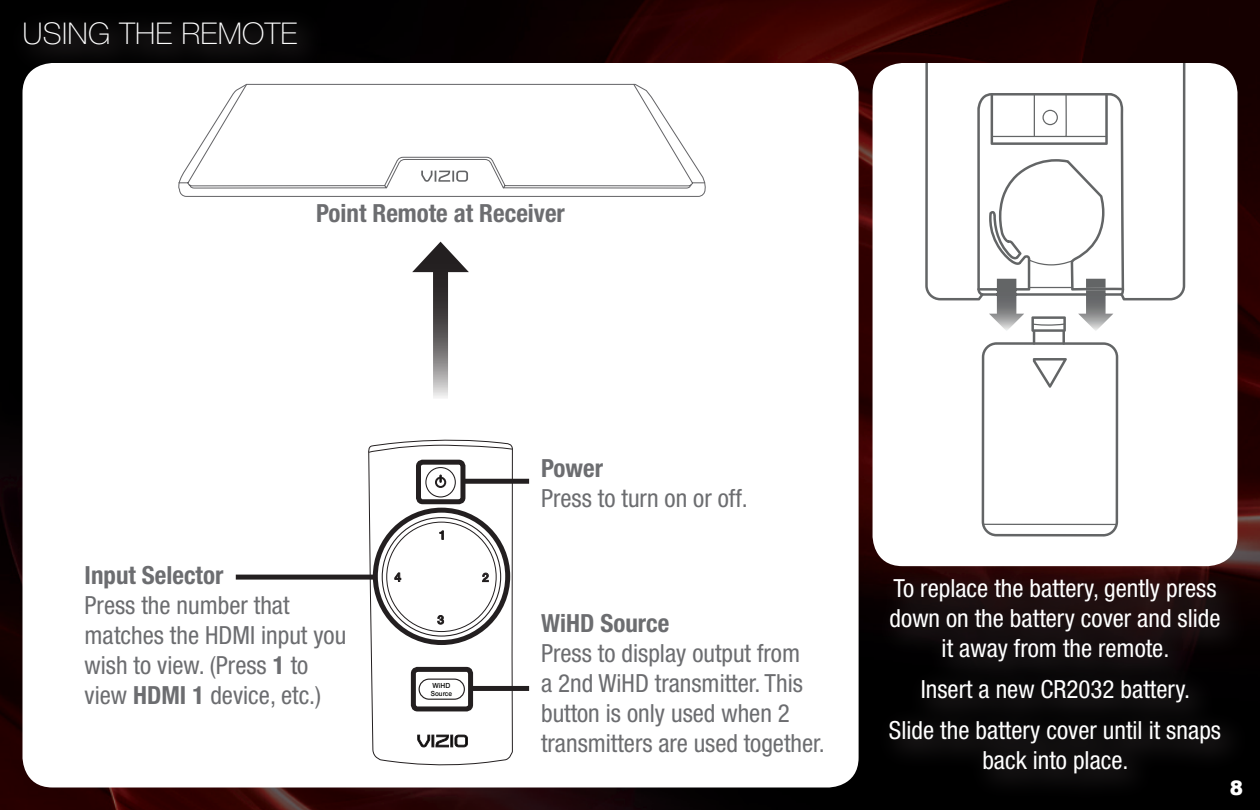
<style>
.page{position:relative;width:1260px;height:810px;background:#fff}
.page>*{position:absolute;margin:0;border:0;box-sizing:border-box;transform-origin:0 0}
.t1{font:100 30px "Helvetica Neue LT Std";letter-spacing:.01em;color:#fff}
.t2{font:condensed 25px/30px "Helvetica Neue LT Std";color:#6c6d70}
.t3{font:condensed 25px/30px "Helvetica Neue LT Std";color:#fff;text-align:center}
.t4{font:700 condensed 25px "Helvetica Neue LT Std";color:#6c6d70}
.t5{font:900 20px "Arial";color:#fff}
.t6{font:500 12px "Helvetica Neue LT";color:#040503}
.t7{font:500 7px/8.2px "Helvetica Neue LT";color:#040503;scale:.95 1}
.s1{font-weight:700}
</style>
<div class="page">
<img style="left:0;top:0;width:1260px;height:810px">
<div style="left:8px;top:6px;width:320px;height:71px;background:#070606"></div>
<div style="left:22px;top:63px;width:837px;height:725px;background:#fff;border-radius:30px"></div>
<svg style="left:372px;top:440px;width:141px;height:325px"></svg>
<svg style="left:368px;top:445px;width:145px;height:303px"></svg>
<svg style="left:381px;top:466px;width:121px;height:171px"></svg>
<div style="left:416px;top:460px;width:49px;height:44px;border:5px solid #231f20;border-radius:4px"></div>
<div style="left:463px;top:479px;width:66px;height:5px;background:#231f20"></div>
<div style="left:411px;top:667px;width:62px;height:44px;border:5px solid #231f20;border-radius:4px"></div>
<div style="left:471px;top:686px;width:58px;height:5px;background:#231f20"></div>
<div style="left:236px;top:575px;width:140px;height:5px;background:#231f20"></div>
<div style="left:373px;top:508px;width:137px;height:137px;border:5px solid #231f20;border-radius:50%"></div>
<svg style="left:433px;top:272px;width:15px;height:126px;background:#6b6869"></svg>
<svg style="left:412px;top:242px;width:57px;height:30px"></svg>
<div style="left:873px;top:63px;width:364px;height:503px;background:#fff;border-radius:30px"></div>
<svg style="left:925px;top:63px;width:261px;height:237px"></svg>
<svg style="left:982px;top:316px;width:136px;height:221px"></svg>
<svg style="left:977px;top:93px;width:147px;height:203px"></svg>
<hr style="left:1028px;top:287px;width:45px;height:1px;background:#636566">
<img style="left:989px;top:279px;width:35px;height:52px">
<img style="left:997px;top:293px;width:19px;height:3px">
<img style="left:997px;top:288px;width:19px;height:3px">
<img style="left:1078px;top:279px;width:35px;height:52px">
<img style="left:1086px;top:293px;width:20px;height:3px">
<img style="left:1086px;top:288px;width:20px;height:2px">
<svg style="left:178px;top:182px;width:528px;height:15px"></svg>
<svg style="left:178px;top:84px;width:527px;height:105px"></svg>
<svg style="left:421px;top:171px;width:47px;height:11px"></svg>
<div style="left:875px;top:563px;width:377px;height:242px;background:#231f20;opacity:.8"></div>
<p class="t1" style="left:22px;top:16px;width:276px">USING THE REMOTE</p>
<p class="t4" style="left:316px;top:198px;width:250px">Point Remote at Receiver</p>
<p class="t4" style="left:85px;top:560px;width:140px">Input Selector</p>
<p class="t2" style="left:85px;top:590px;width:263px">Press the number that matches the HDMI input you wish to view. (Press <span class="s1">1</span> to view <span class="s1">HDMI 1</span> device, etc.)</p>
<p class="t6" style="left:395px;top:570px;width:8px">4</p>
<p class="t6" style="left:439px;top:528px;width:8px">1</p>
<p class="t6" style="left:437px;top:613px;width:8px">3</p>
<p class="t7" style="left:431px;top:681px;width:24px">WiHD<br>Source</p>
<p class="t6" style="left:482px;top:570px;width:8px">2</p>
<p class="t4" style="left:541px;top:453px;width:63px">Power</p>
<p class="t2" style="left:541px;top:483px;width:208px">Press to turn on or off.</p>
<p class="t4" style="left:541px;top:608px;width:130px">WiHD Source</p>
<p class="t2" style="left:541px;top:638px;width:285px">Press to display output from<br>a 2nd WiHD transmitter. This button is only used when 2 transmitters are used together.</p>
<p class="t3" style="left:889px;top:573px;width:333px">To replace the battery, gently press down on the battery cover and slide it away from the remote.</p>
<p class="t3" style="left:921px;top:674px;width:271px">Insert a new CR2032 battery.</p>
<p class="t3" style="left:889px;top:715px;width:334px">Slide the battery cover until it snaps back into place.</p>
<p class="t5" style="left:1230px;top:773px;width:15px">8</p>
</div>
